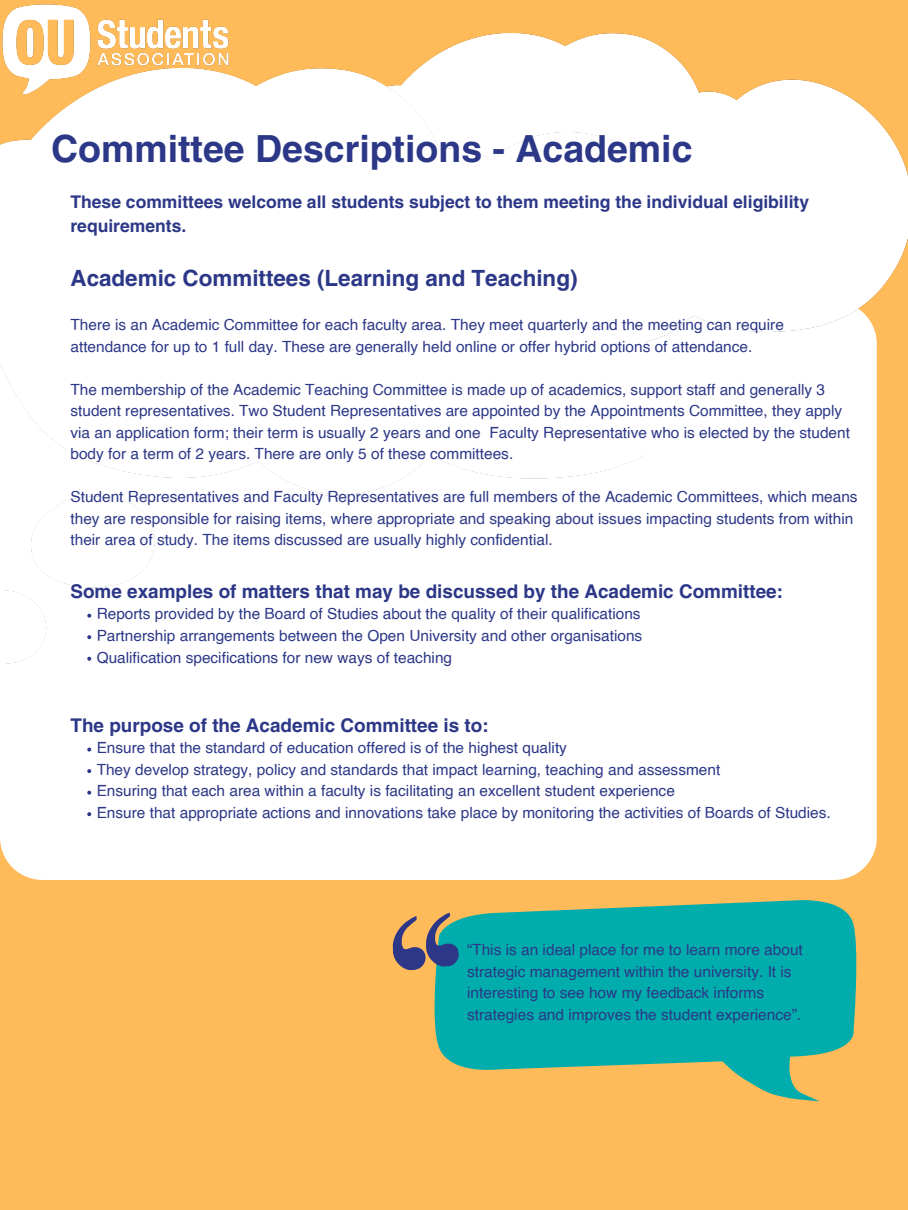
<style>
.page{position:relative;width:908px;height:1210px;background:#fff}
.page>*{position:absolute;margin:0;border:0;box-sizing:border-box;transform-origin:0 0}
.t1{font:700 37.45px "Helvetica";color:#2c3887}
.t2{font:700 22.4px "Helvetica";color:#2c3887}
.t3{font:700 18.9px "Helvetica";color:#2c3887}
.t4{font:700 17.5px/24.4px "Helvetica";color:#2c3887}
.t5{font:15.43px/21.5px "Helvetica";color:#2c3887}
.t6{font:15.4px/21.5px "Helvetica";color:#2c3887}
</style>
<div class="page">
<div style="left:0;top:0;width:907px;height:1210px;background:#ffba59"></div>
<img style="left:2px;top:4px;width:227px;height:64px">
<div style="left:0;top:301px;width:876px;height:579px;background:#fff;border-radius:43px"></div>
<img style="left:418px;top:33px;width:489px;height:462px">
<img style="left:0;top:68px;width:645px;height:596px">
<svg style="left:434px;top:900px;width:422px;height:201px;fill:#00adac"></svg>
<svg style="left:392px;top:912px;width:67px;height:59px"></svg>
<svg style="left:87px;top:613px;width:4px;height:4px"></svg>
<svg style="left:87px;top:635px;width:4px;height:4px"></svg>
<svg style="left:87px;top:657px;width:4px;height:3px"></svg>
<svg style="left:87px;top:747px;width:4px;height:4px"></svg>
<svg style="left:87px;top:769px;width:4px;height:4px"></svg>
<svg style="left:87px;top:790px;width:4px;height:4px"></svg>
<svg style="left:87px;top:812px;width:4px;height:4px"></svg>
<p class="t1" style="left:51px;top:126px;width:642px">Committee Descriptions - Academic</p>
<p class="t4" style="left:70px;top:189px;width:740px">These committees welcome all students subject to them meeting the individual eligibility requirements.</p>
<p class="t2" style="left:70px;top:265px;width:508px">Academic Committees (Learning and Teaching)</p>
<p class="t6" style="left:70px;top:315px;width:714px">There is an Academic Committee for each faculty area. They meet quarterly and the meeting can require attendance for up to 1 full day. These are generally held online or offer hybrid options of attendance.</p>
<h1 class="t6" style="left:70px;top:380px;width:780px">The membership of the Academic Teaching Committee is made up of academics, support staff and generally 3 student representatives. Two Student Representatives are appointed by the Appointments Committee, they apply via an application form; their term is usually 2 years and one Faculty Representative who is elected by the student body for a term of 2 years. There are only 5 of these committees.</h1>
<h3 class="t6" style="left:70px;top:487px;width:788px">Student Representatives and Faculty Representatives are full members of the Academic Committees, which means they are responsible for raising items, where appropriate and speaking about issues impacting students from within their area of study. The items discussed are usually highly confidential.</h3>
<h2 class="t3" style="left:70px;top:580px;width:713px">Some examples of matters that may be discussed by the Academic Committee:</h2>
<p class="t6" style="left:97px;top:604px;width:545px">Reports provided by the Board of Studies about the quality of their qualifications</p>
<p class="t6" style="left:97px;top:626px;width:547px">Partnership arrangements between the Open University and other organisations</p>
<p class="t6" style="left:97px;top:647px;width:357px">Qualification specifications for new ways of teaching</p>
<h3 class="t3" style="left:70px;top:714px;width:419px">The purpose of the Academic Committee is to:</h3>
<p class="t6" style="left:97px;top:738px;width:471px">Ensure that the standard of education offered is of the highest quality</p>
<p class="t6" style="left:97px;top:760px;width:625px">They develop strategy, policy and standards that impact learning, teaching and assessment</p>
<p class="t6" style="left:97px;top:781px;width:579px">Ensuring that each area within a faculty is facilitating an excellent student experience</p>
<p class="t6" style="left:97px;top:803px;width:735px">Ensure that appropriate actions and innovations take place by monitoring the activities of Boards of Studies.</p>
<p class="t5" style="left:467px;top:940px;width:337px">“This is an ideal place for me to learn more about strategic management within the university. It is interesting to see how my feedback informs strategies and improves the student experience”.</p>
</div>
